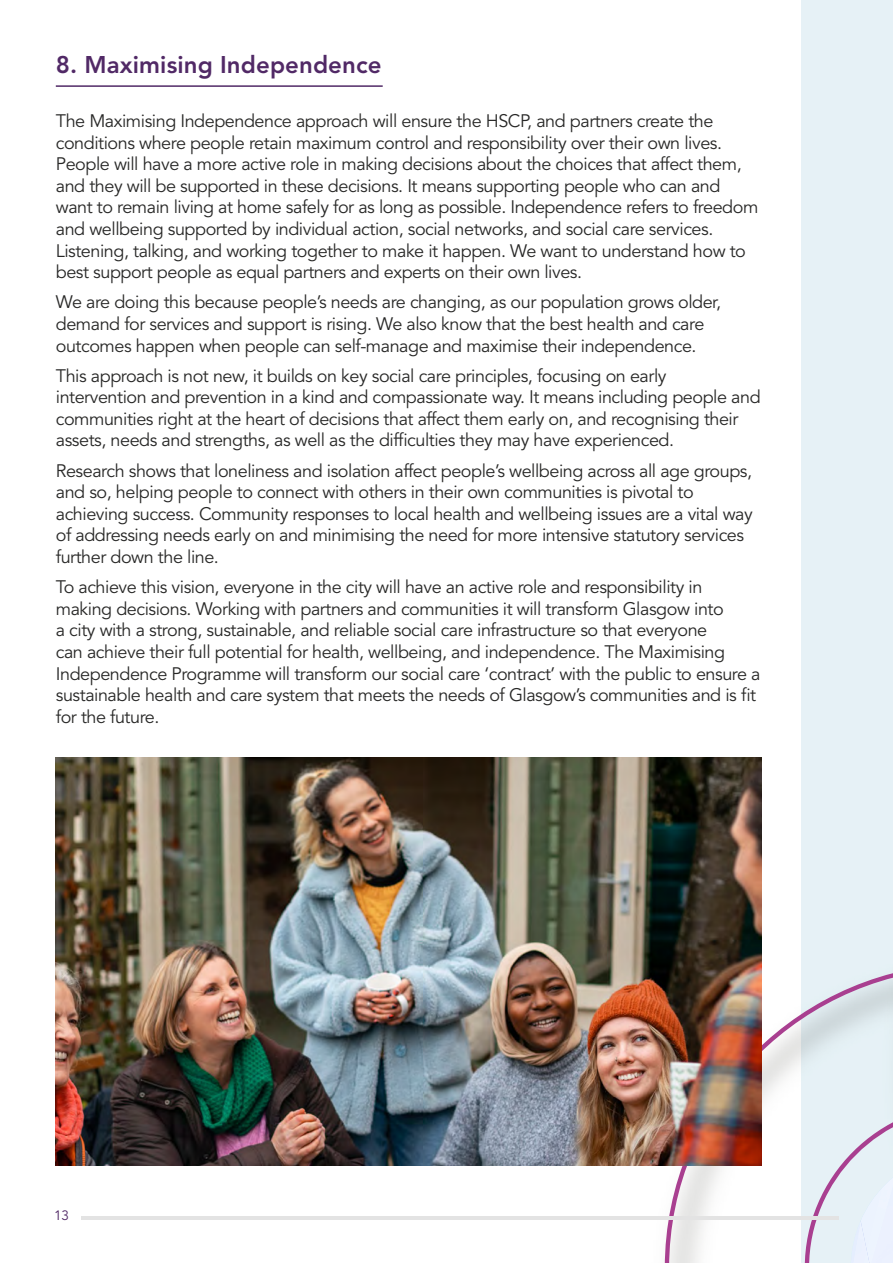
<style>
.page{position:relative;width:893px;height:1263px;background:#fff}
.page>*{position:absolute;margin:0;border:0;box-sizing:border-box;transform-origin:0 0}
.Heading_1__1_1__Underline_16pt{font:800 24px "Avenir LT Std";letter-spacing:.005em;color:#512966}
.PUTPLE_BULLETS{font:18px/21.6px "Avenir LT Std";letter-spacing:-.025em;color:#282827}
.t1{font:13.5px "Avenir LT Std";color:#512966}
</style>
<div class="page">
<hr style="left:56px;top:85px;width:327px;height:2px;background:#512966">
<div style="left:801px;top:0;width:92px;height:1263px;background:#e6f1f6"></div>
<svg style="left:665px;top:963px;width:228px;height:300px"></svg>
<svg style="left:822px;top:1149px;width:29px;height:114px"></svg>
<img style="left:851px;top:1149px;width:42px;height:114px">
<hr style="left:81px;top:1216px;width:758px;height:3px;background:#e3e3e3">
<img style="left:56px;top:757px;width:705px;height:408px">
<h1 class="Heading_1__1_1__Underline_16pt" style="left:56px;top:50px;width:327px">8. Maximising Independence</h1>
<p class="PUTPLE_BULLETS" style="left:56px;top:111px;width:704px">The Maximising Independence approach will ensure the HSCP, and partners create the conditions where people retain maximum control and responsibility over their own lives.<br>People will have a more active role in making decisions about the choices that affect them, and they will be supported in these decisions. It means supporting people who can and want to remain living at home safely for as long as possible. Independence refers to freedom and wellbeing supported by individual action, social networks, and social care services.<br>Listening, talking, and working together to make it happen. We want to understand how to best support people as equal partners and experts on their own lives.</p>
<p class="PUTPLE_BULLETS" style="left:56px;top:292px;width:667px">We are doing this because people’s needs are changing, as our population grows older, demand for services and support is rising. We also know that the best health and care outcomes happen when people can self-manage and maximise their independence.</p>
<p class="PUTPLE_BULLETS" style="left:56px;top:365px;width:706px">This approach is not new, it builds on key social care principles, focusing on early intervention and prevention in a kind and compassionate way. It means including people and communities right at the heart of decisions that affect them early on, and recognising their assets, needs and strengths, as well as the difficulties they may have experienced.</p>
<p class="PUTPLE_BULLETS" style="left:56px;top:460px;width:698px">Research shows that loneliness and isolation affect people’s wellbeing across all age groups, and so, helping people to connect with others in their own communities is pivotal to achieving success. Community responses to local health and wellbeing issues are a vital way of addressing needs early on and minimising the need for more intensive statutory services further down the line.</p>
<p class="PUTPLE_BULLETS" style="left:56px;top:577px;width:706px">To achieve this vision, everyone in the city will have an active role and responsibility in making decisions. Working with partners and communities it will transform Glasgow into<br>a city with a strong, sustainable, and reliable social care infrastructure so that everyone<br>can achieve their full potential for health, wellbeing, and independence. The Maximising Independence Programme will transform our social care ‘contract’ with the public to ensure a sustainable health and care system that meets the needs of Glasgow’s communities and is fit for the future.</p>
<p class="t1" style="left:54px;top:1207px;width:17px">13</p>
</div>
